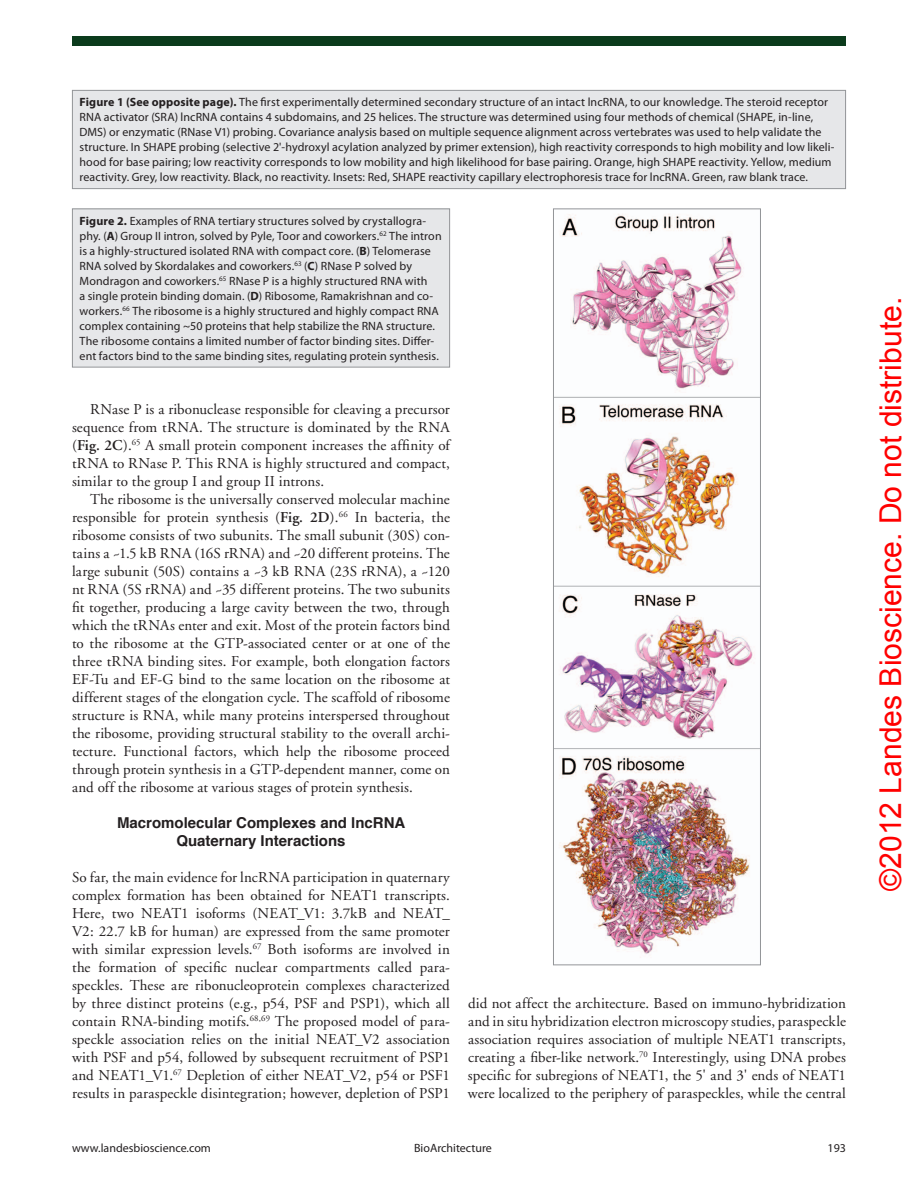
<style>
.page{position:relative;width:918px;height:1188px;background:#fff}
.page>*{position:absolute;margin:0;border:0;box-sizing:border-box;transform-origin:0 0}
.t1{font:30.15px "Arial";color:#f00}
.t2{font:15px/18px "Adobe Garamond";letter-spacing:.01em;color:#231f20;text-align:justify}
.t3{font:700 15px/18px "Helvetica";color:#231f20;text-align:center}
.t4{font:12px/15px "Myriad Pro";letter-spacing:.01em;color:#231f20}
.s1{font-weight:700}
.s2{font-weight:600}
</style>
<div class="page">
<div style="left:72px;top:36px;width:774px;height:10px;background:#0b3b1c"></div>
<div style="left:72px;top:90px;width:774px;height:99px;background:#e6e7e9"></div>
<div style="left:72px;top:90px;width:774px;height:99px;border:1px solid #939598"></div>
<div style="left:72px;top:209px;width:378px;height:158px;background:#e6e7e9"></div>
<div style="left:72px;top:208px;width:378px;height:160px;border:1px solid #939598"></div>
<img style="left:555px;top:214px;width:204px;height:740px">
<div style="left:553px;top:208px;width:208px;height:757px;border:1px solid #939598"></div>
<p class="t4" style="left:80px;top:95px;width:757px"><span class="s1">Figure 1 (See opposite page).</span> The first experimentally determined secondary structure of an intact lncRNA, to our knowledge. The steroid receptor RNA activator (SRA) lncRNA contains 4 subdomains, and 25 helices. The structure was determined using four methods of chemical (SHAPE, in-line, DMS) or enzymatic (RNase V1) probing. Covariance analysis based on multiple sequence alignment across vertebrates was used to help validate the structure. In SHAPE probing (selective 2'-hydroxyl acylation analyzed by primer extension), high reactivity corresponds to high mobility and low likeli&shy;hood for base pairing; low reactivity corresponds to low mobility and high likelihood for base pairing. Orange, high SHAPE reactivity. Yellow, medium reactivity. Grey, low reactivity. Black, no reactivity. Insets: Red, SHAPE reactivity capillary electrophoresis trace for lncRNA. Green, raw blank trace.</p>
<p class="t4" style="left:80px;top:213px;width:364px"><span class="s1">Figure 2.</span> Examples of RNA tertiary structures solved by crystallogra&shy;phy. (<span class="s1">A</span>) Group II intron, solved by Pyle, Toor and coworkers.<sup>62</sup> The intron is a highly-structured isolated RNA with compact core. (<span class="s1">B</span>) Telomerase RNA solved by Skordalakes and coworkers.<sup>63</sup> (<span class="s1">C</span>) RNase P solved by Mondragon and coworkers.<sup>65</sup> RNase P is a highly structured RNA with<br>a single protein binding domain. (<span class="s1">D</span>) Ribosome, Ramakrishnan and co&shy;workers.<sup>66</sup> The ribosome is a highly structured and highly compact RNA complex containing ~50 proteins that help stabilize the RNA structure.<br>The ribosome contains a limited number of factor binding sites. Differ&shy;ent factors bind to the same binding sites, regulating protein synthesis.</p>
<p class="t2" style="left:72px;top:401px;width:379px;text-indent:18px">RNase P is a ribonuclease responsible for cleaving a precursor sequence from tRNA. The structure is dominated by the RNA (<span class="s2">Fig. 2C</span>).<sup>65</sup> A small protein component increases the affinity of tRNA to RNase P. This RNA is highly structured and compact, similar to the group I and group II introns.</p>
<p class="t2" style="left:72px;top:491px;width:380px;text-indent:18px">The ribosome is the universally conserved molecular machine responsible for protein synthesis (<span class="s2">Fig. 2D</span>).<sup>66</sup> In bacteria, the ribosome consists of two subunits. The small subunit (30S) con&shy;tains a ~1.5 kB RNA (16S rRNA) and ~20 different proteins. The large subunit (50S) contains a ~3 kB RNA (23S rRNA), a ~120 nt RNA (5S rRNA) and ~35 different proteins. The two subunits fit together, producing a large cavity between the two, through which the tRNAs enter and exit. Most of the protein factors bind to the ribosome at the GTP-associated center or at one of the three tRNA binding sites. For example, both elongation factors EF-Tu and EF-G bind to the same location on the ribosome at different stages of the elongation cycle. The scaffold of ribosome structure is RNA, while many proteins interspersed throughout the ribosome, providing structural stability to the overall archi&shy;tecture. Functional factors, which help the ribosome proceed through protein synthesis in a GTP-dependent manner, come on and off the ribosome at various stages of protein synthesis.</p>
<p class="t3" style="left:117px;top:814px;width:290px">Macromolecular Complexes and lncRNA<br>Quaternary Interactions</p>
<p class="t2" style="left:72px;top:869px;width:379px">So far, the main evidence for lncRNA participation in quaternary complex formation has been obtained for NEAT1 transcripts.<br>Here, two NEAT1 isoforms (NEAT_V1: 3.7kB and NEAT_ V2: 22.7 kB for human) are expressed from the same promoter with similar expression levels.<sup>67</sup> Both isoforms are involved in the formation of specific nuclear compartments called para&shy;speckles. These are ribonucleoprotein complexes characterized by three distinct proteins (e.g., p54, PSF and PSP1), which all contain RNA-binding motifs.<sup>68,69</sup> The proposed model of para&shy;speckle association relies on the initial NEAT_V2 association with PSF and p54, followed by subsequent recruitment of PSP1 and NEAT1_V1.<sup>67</sup> Depletion of either NEAT_V2, p54 or PSF1 results in paraspeckle disintegration; however, depletion of PSP1</p>
<p class="t2" style="left:468px;top:995px;width:380px">did not affect the architecture. Based on immuno-hybridization and in situ hybridization electron microscopy studies, paraspeckle association requires association of multiple NEAT1 transcripts, creating a fiber-like network.<sup>70</sup> Interestingly, using DNA probes specific for subregions of NEAT1, the 5' and 3' ends of NEAT1 were localized to the periphery of paraspeckles, while the central</p>
<p class="t4" style="left:72px;top:1140px;width:140px">www.landesbioscience.com</p>
<p class="t4" style="left:414px;top:1140px;width:79px">BioArchitecture</p>
<p class="t4" style="left:828px;top:1140px;width:20px">193</p>
<h1 class="t1" style="left:871px;top:891px;width:595px;rotate:-90deg">©2012 Landes Bioscience. Do not distribute.</h1>
</div>
